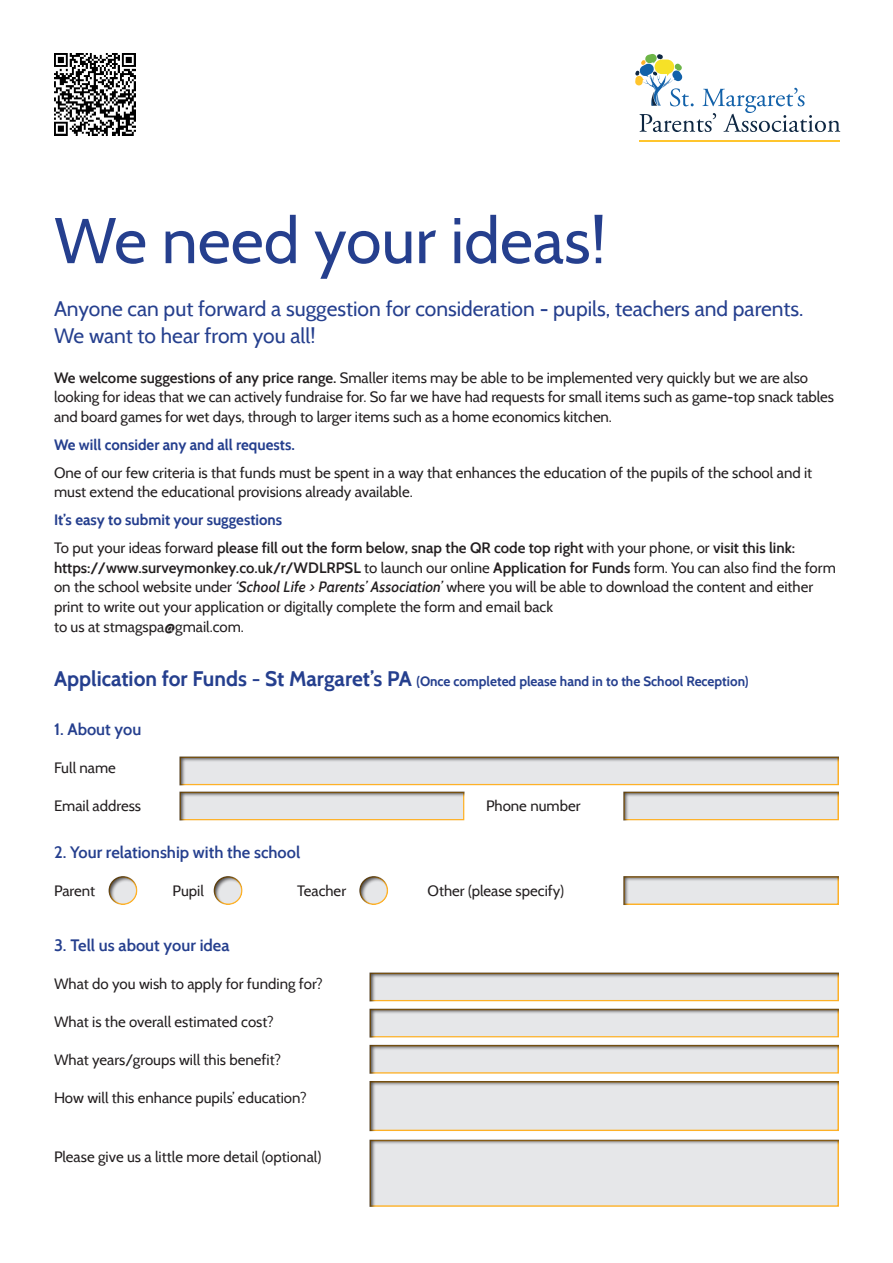
<style>
.page{position:relative;width:893px;height:1263px;background:#fff}
.page>*{position:absolute;margin:0;border:0;box-sizing:border-box;transform-origin:0 0}
.t1{font:64.5px "Cabin";color:#253f8e}
.t2{font:21px/27px "Cabin";color:#253f8e}
.t3{font:600 16.5px "Cabin";color:#253f8e}
.t4{font:15px/19.6px "Cabin";color:#231f20}
.t5{font:700 15px "Cabin";color:#253f8e}
.t6{font:700 13.5px "Cabin";color:#253f8e}
.s1{font-weight:600}
.s2{font-weight:500;font-style:italic}
.s3{font-size:21px}
</style>
<div class="page">
<hr style="left:639px;top:140px;width:201px;height:1px;background:#ffc52d">
<svg style="left:635px;top:54px;width:205px;height:78px"></svg>
<img style="left:54px;top:53px;width:82px;height:82px">
<div style="left:109px;top:873px;width:31px;height:33px;background:#231f20;opacity:.75"></div>
<div style="left:214px;top:873px;width:31px;height:33px;background:#231f20;opacity:.75"></div>
<div style="left:359px;top:873px;width:32px;height:33px;background:#231f20;opacity:.75"></div>
<div style="left:622px;top:874px;width:219px;height:32px;background:#231f20;opacity:.75"></div>
<div style="left:178px;top:755px;width:662px;height:31px;background:#231f20;opacity:.75"></div>
<div style="left:369px;top:971px;width:471px;height:31px;background:#231f20;opacity:.75"></div>
<div style="left:369px;top:1007px;width:471px;height:31px;background:#231f20;opacity:.75"></div>
<div style="left:369px;top:1043px;width:471px;height:32px;background:#231f20;opacity:.75"></div>
<div style="left:369px;top:1137px;width:471px;height:70px;background:#231f20;opacity:.75"></div>
<div style="left:369px;top:1079px;width:471px;height:53px;background:#231f20;opacity:.75"></div>
<div style="left:622px;top:790px;width:219px;height:31px;background:#231f20;opacity:.75"></div>
<div style="left:178px;top:790px;width:288px;height:31px;background:#231f20;opacity:.75"></div>
<p class="t1" style="left:54px;top:201px;width:554px">We need your ideas!</p>
<p class="t2" style="left:54px;top:295px;width:751px">Anyone can put forward a suggestion for consideration - pupils, teachers and parents.<br>We want to hear from you all!</p>
<p class="t4" style="left:54px;top:368px;width:782px"><span class="s1">We welcome suggestions of any price range.</span> Smaller items may be able to be implemented very quickly but we are also looking for ideas that we can actively fundraise for. So far we have had requests for small items such as game-top snack tables and board games for wet days, through to larger items such as a home economics kitchen.</p>
<p class="t5" style="left:54px;top:436px;width:242px">We will consider any and all requests.</p>
<p class="t4" style="left:54px;top:463px;width:760px">One of our few criteria is that funds must be spent in a way that enhances the education of the pupils of the school and it must extend the educational provisions already available.</p>
<p class="t5" style="left:54px;top:511px;width:230px">It’s easy to submit your suggestions</p>
<p class="t4" style="left:54px;top:538px;width:783px">To put your ideas forward <span class="s1">please fill out the form below, snap the QR code top right</span> with your phone, or <span class="s1">visit this link: https://www.surveymonkey.co.uk/r/WDLRPSL</span> to launch our online <span class="s1">Application for Funds</span> form. You can also find the form on the school website under <span class="s2">‘School Life &gt; Parents’ Association’</span> where you will be able to download the content and either print to write out your application or digitally complete the form and email back<br>to us at stmagspa@gmail.com.</p>
<p class="t6" style="left:54px;top:673px;width:696px"><span class="s3">Application for Funds - St Margaret’s PA</span> (Once completed please hand in to the School Reception)</p>
<p class="t3" style="left:54px;top:719px;width:89px">1. About you</p>
<p class="t4" style="left:54px;top:758px;width:63px">Full name</p>
<p class="t4" style="left:54px;top:796px;width:89px">Email address</p>
<p class="t4" style="left:486px;top:796px;width:96px">Phone number</p>
<p class="t3" style="left:54px;top:842px;width:248px">2. Your relationship with the school</p>
<p class="t4" style="left:54px;top:880px;width:43px">Parent</p>
<p class="t4" style="left:172px;top:880px;width:33px">Pupil</p>
<p class="t4" style="left:297px;top:880px;width:51px">Teacher</p>
<p class="t4" style="left:428px;top:880px;width:138px">Other (please specify)</p>
<p class="t3" style="left:54px;top:935px;width:177px">3. Tell us about your idea</p>
<p class="t4" style="left:54px;top:973px;width:270px">What do you wish to apply for funding for?</p>
<p class="t4" style="left:54px;top:1011px;width:221px">What is the overall estimated cost?</p>
<p class="t4" style="left:54px;top:1049px;width:228px">What years/groups will this benefit?</p>
<p class="t4" style="left:54px;top:1087px;width:254px">How will this enhance pupils’ education?</p>
<p class="t4" style="left:54px;top:1146px;width:269px">Please give us a little more detail (optional)</p>
</div>
